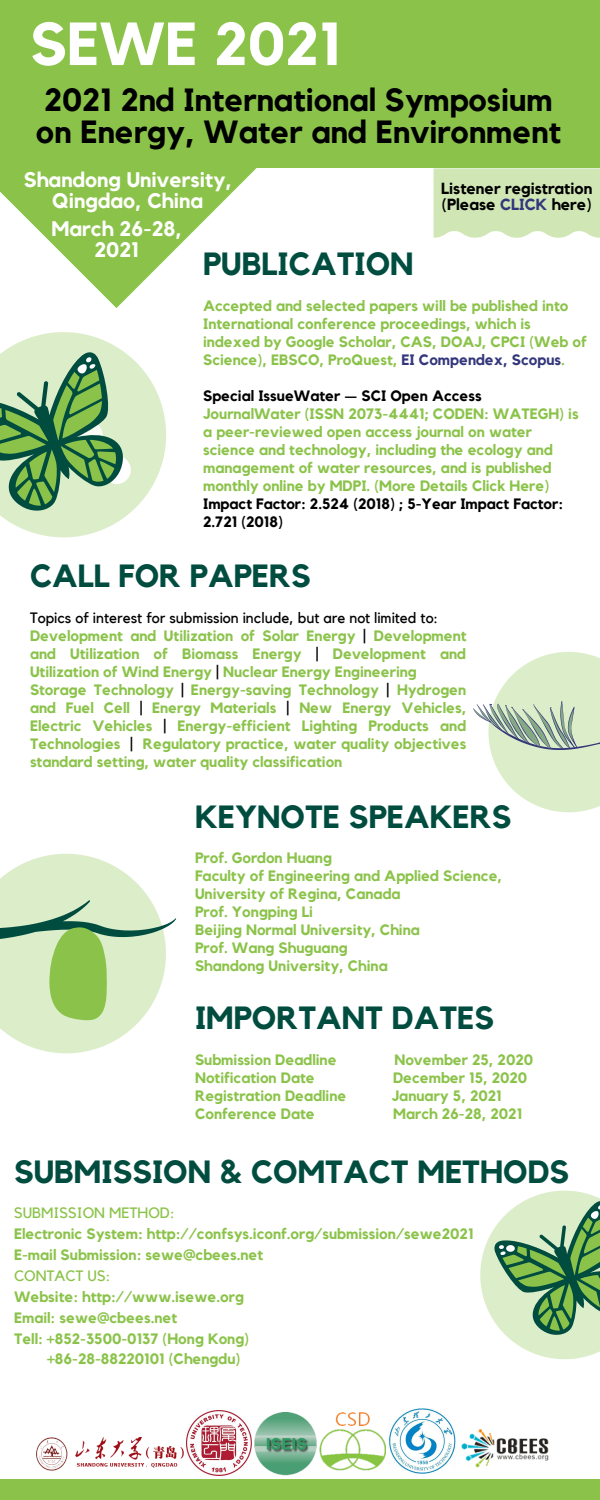
<style>
.page{position:relative;width:600px;height:1500px;background:#fff}
.page>*{position:absolute;margin:0;border:0;box-sizing:border-box;transform-origin:0 0}
.t1{font:700 60px "Kollektif";color:#fff}
.t2{font:700 32px "Kollektif";color:#004d40}
.t3{font:700 32px/31.5px "Kollektif";color:#000}
.t4{font:700 21px/21px "Kollektif";color:#fff;text-align:center}
.t5{font:700 16px/15.8px "Kollektif";color:#000}
.t6{font:700 15px/18px "Kollektif";color:#8bc34a}
.t7{font:700 15px/18px "Kollektif";color:#000}
.t8{font:15px "Kollektif";color:#8bc34a}
.s1{color:#33367a}
.s2{font-weight:400;color:#000}
.s3{color:#000}
</style>
<div class="page">
<div style="left:0;top:0;width:600px;height:168px;background:#8bc34a"></div>
<svg style="left:0;top:853px;width:176px;height:200px"></svg>
<svg style="left:480px;top:1191px;width:120px;height:168px"></svg>
<div style="left:0;top:1479px;width:600px;height:21px;background:#8bc34a"></div>
<svg style="left:0;top:168px;width:257px;height:140px;fill:#8bc34a"></svg>
<svg style="left:0;top:332px;width:166px;height:205px"></svg>
<svg style="left:473px;top:652px;width:127px;height:160px"></svg>
<img style="left:461px;top:1428px;width:88px;height:40px">
<img style="left:186px;top:1410px;width:65px;height:65px">
<img style="left:389px;top:1408px;width:67px;height:66px">
<img style="left:36px;top:1438px;width:147px;height:32px">
<img style="left:254px;top:1412px;width:63px;height:63px">
<img style="left:319px;top:1412px;width:67px;height:58px">
<div style="left:434px;top:168px;width:166px;height:70px;background:#d0e6b5"></div>
<h1 class="t1" style="left:30px;top:16px;width:312px">SEWE 2021</h1>
<h2 class="t3" style="left:36px;top:86px;width:527px">2021 2nd International Symposium on Energy, Water and Environment</h2>
<h3 class="t4" style="left:24px;top:170px;width:210px">Shandong University,<br>Qingdao, China</h3>
<h3 class="t4" style="left:51px;top:219px;width:132px">March 26-28,<br>2021</h3>
<p class="t5" style="left:441px;top:181px;width:153px">Listener registration (Please <span class="s1">CLICK</span> here)</p>
<h2 class="t2" style="left:203px;top:249px;width:212px">PUBLICATION</h2>
<p class="t6" style="left:203px;top:297px;width:385px">Accepted and selected papers will be published into International conference proceedings, which is indexed by Google Scholar, CAS, DOAJ, CPCI (Web of Science), EBSCO, ProQuest, <span class="s1">EI Compendex, Scopus</span>.</p>
<p class="t7" style="left:203px;top:387px;width:280px">Special IssueWater — SCI Open Access</p>
<p class="t6" style="left:203px;top:405px;width:377px">JournalWater (ISSN 2073-4441; CODEN: WATEGH) is a peer-reviewed open access journal on water science and technology, including the ecology and management of water resources, and is published monthly online by MDPI. (More Details Click Here)</p>
<p class="t7" style="left:203px;top:495px;width:361px">Impact Factor: 2.524 (2018) ; 5-Year Impact Factor:<br>2.721 (2018)</p>
<h2 class="t2" style="left:30px;top:561px;width:282px">CALL FOR PAPERS</h2>
<p class="t6" style="left:30px;top:609px;width:438px"><span class="s2">Topics of interest for submission include, but are not limited to:<br></span>Development and Utilization of Solar Energy <span class="s3">|</span> Development and Utilization of Biomass Energy <span class="s3">|</span> Development and Utilization of Wind Energy <span class="s3">|</span> Nuclear Energy Engineering Storage Technology <span class="s3">|</span> Energy-saving Technology <span class="s3">|</span> Hydrogen and Fuel Cell <span class="s3">|</span> Energy Materials <span class="s3">|</span> New Energy Vehicles, Electric Vehicles <span class="s3">|</span> Energy-efficient Lighting Products and Technologies <span class="s3">|</span> Regulatory practice, water quality objectives standard setting, water quality classification</p>
<h2 class="t2" style="left:195px;top:802px;width:318px">KEYNOTE SPEAKERS</h2>
<p class="t6" style="left:195px;top:850px;width:309px">Prof. Gordon Huang<br>Faculty of Engineering and Applied Science,<br>University of Regina, Canada<br>Prof. Yongping Li<br>Beijing Normal University, China<br>Prof. Wang Shuguang<br>Shandong University, China</p>
<h2 class="t2" style="left:195px;top:1003px;width:301px">IMPORTANT DATES</h2>
<p class="t6" style="left:195px;top:1051px;width:143px">Submission Deadline</p>
<p class="t6" style="left:394px;top:1051px;width:140px">November 25, 2020</p>
<p class="t6" style="left:195px;top:1069px;width:121px">Notification Date</p>
<p class="t6" style="left:393px;top:1069px;width:136px">December 15, 2020</p>
<p class="t6" style="left:195px;top:1087px;width:153px">Registration Deadline</p>
<p class="t6" style="left:392px;top:1087px;width:111px">January 5, 2021</p>
<p class="t6" style="left:195px;top:1105px;width:121px">Conference Date</p>
<p class="t6" style="left:393px;top:1105px;width:130px">March 26-28, 2021</p>
<h2 class="t2" style="left:14px;top:1157px;width:557px">SUBMISSION &amp; COMTACT METHODS</h2>
<p class="t8" style="left:14px;top:1206px;width:162px">SUBMISSION METHOD:</p>
<p class="t6" style="left:14px;top:1224px;width:461px;line-height:21px">Electronic System: http://confsys.iconf.org/submission/sewe2021<br>E-mail Submission: sewe@cbees.net</p>
<p class="t8" style="left:14px;top:1269px;width:98px">CONTACT US:</p>
<p class="t6" style="left:14px;top:1287px;width:237px;line-height:21px">Website: http://www.isewe.org<br>Email: sewe@cbees.net<br>Tell: +852-3500-0137 (Hong Kong)</p>
<p class="t6" style="left:47px;top:1350px;width:195px">+86-28-88220101 (Chengdu)</p>
</div>
